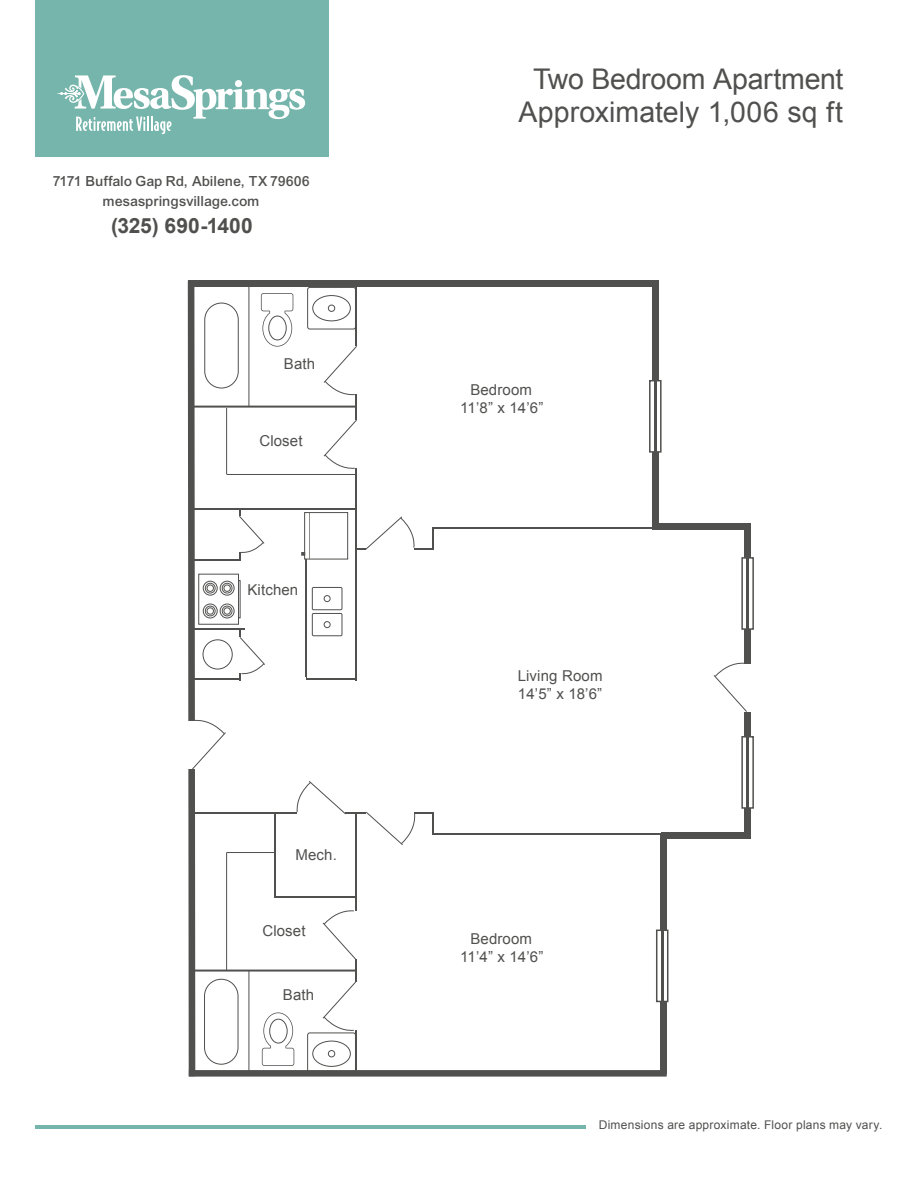
<style>
.page{position:relative;width:918px;height:1188px;background:#fff}
.page>*{position:absolute;margin:0;border:0;box-sizing:border-box;transform-origin:0 0}
.t1{font:28.5px "Arial";letter-spacing:-.005em;color:#50504f}
.t2{font:700 21px "Arial";letter-spacing:.01em;color:#50504f}
.t3{font:15px/18px "Arial";letter-spacing:.01em;color:#50504f;text-align:center}
.t4{font:15px/19.5px "Arial Mdm";letter-spacing:.005em;color:#50504f;text-align:center}
.t5{font:12px "Arial";letter-spacing:.02em;color:#50504f}
</style>
<div class="page">
<hr style="left:35px;top:1126px;width:551px;height:3px;background:#75b5ab">
<div style="left:35px;top:0;width:294px;height:156px;background:#75b5ab"></div>
<svg style="left:57px;top:75px;width:248px;height:59px"></svg>
<div style="left:653px;top:523px;width:97px;height:6px;background:#50504f"></div>
<div style="left:745px;top:523px;width:6px;height:316px;background:#50504f"></div>
<div style="left:662px;top:833px;width:89px;height:6px;background:#50504f"></div>
<div style="left:742px;top:664px;width:13px;height:47px;background:#fff"></div>
<svg style="left:713px;top:662px;width:35px;height:51px"></svg>
<div style="left:741px;top:557px;width:13px;height:73px;background:#fff;border:2px solid #50504f"></div>
<hr style="left:746px;top:558px;width:3px;height:71px;background:#50504f">
<div style="left:741px;top:736px;width:13px;height:73px;background:#fff;border:2px solid #50504f"></div>
<hr style="left:746px;top:736px;width:3px;height:72px;background:#50504f">
<div style="left:656px;top:930px;width:12px;height:72px;background:#50504f"></div>
<svg style="left:188px;top:281px;width:479px;height:796px"></svg>
<div style="left:304px;top:512px;width:44px;height:47px;border:1px solid #50504f"></div>
<svg style="left:239px;top:580px;width:2px;height:38px"></svg>
<svg style="left:198px;top:574px;width:41px;height:51px"></svg>
<div style="left:207px;top:585px;width:7px;height:7px;border:1px solid #50504f;border-radius:50%"></div>
<div style="left:205px;top:583px;width:11px;height:10px;border:1px solid #50504f;border-radius:50%"></div>
<div style="left:203px;top:581px;width:15px;height:15px;border:1px solid #50504f;border-radius:50%"></div>
<div style="left:224px;top:585px;width:7px;height:7px;border:1px solid #50504f;border-radius:50%"></div>
<div style="left:222px;top:583px;width:10px;height:10px;border:1px solid #50504f;border-radius:50%"></div>
<div style="left:220px;top:581px;width:14px;height:15px;border:1px solid #50504f;border-radius:50%"></div>
<div style="left:207px;top:607px;width:7px;height:8px;border:1px solid #50504f;border-radius:50%"></div>
<div style="left:205px;top:606px;width:11px;height:10px;border:1px solid #50504f;border-radius:50%"></div>
<div style="left:203px;top:604px;width:15px;height:14px;border:1px solid #50504f;border-radius:50%"></div>
<div style="left:224px;top:607px;width:7px;height:8px;border:1px solid #50504f;border-radius:50%"></div>
<div style="left:222px;top:606px;width:10px;height:10px;border:1px solid #50504f;border-radius:50%"></div>
<div style="left:220px;top:604px;width:14px;height:14px;border:1px solid #50504f;border-radius:50%"></div>
<div style="left:312px;top:613px;width:30px;height:23px;border:1px solid #50504f"></div>
<div style="left:324px;top:621px;width:7px;height:7px;border:1px solid #50504f;border-radius:50%"></div>
<div style="left:312px;top:587px;width:30px;height:23px;border:1px solid #50504f"></div>
<div style="left:324px;top:595px;width:7px;height:7px;border:1px solid #50504f;border-radius:50%"></div>
<div style="left:241px;top:677px;width:64px;height:8px;background:#fff"></div>
<p class="t4" style="left:53px;top:172px;width:258px">7171 Buffalo Gap Rd, Abilene, TX 79606 mesaspringsvillage.com</p>
<h2 class="t2" style="left:111px;top:212px;width:143px">(325) 690-1400</h2>
<p class="t3" style="left:284px;top:354px;width:33px">Bath</p>
<p class="t3" style="left:259px;top:432px;width:45px">Closet</p>
<p class="t3" style="left:247px;top:581px;width:52px">Kitchen</p>
<p class="t3" style="left:295px;top:846px;width:43px">Mech.</p>
<p class="t3" style="left:262px;top:922px;width:45px">Closet</p>
<p class="t3" style="left:283px;top:985px;width:33px">Bath</p>
<h1 class="t1" style="left:533px;top:60px;width:312px">Two Bedroom Apartment</h1>
<h1 class="t1" style="left:518px;top:94px;width:326px">Approximately 1,006 sq ft</h1>
<p class="t3" style="left:460px;top:381px;width:85px">Bedroom<br>11’8” x 14’6”</p>
<p class="t3" style="left:518px;top:667px;width:86px;text-align:left">Living Room<br>14’5” x 18’6”</p>
<p class="t3" style="left:460px;top:930px;width:85px">Bedroom<br>11’4” x 14’6”</p>
<p class="t5" style="left:599px;top:1117px;width:285px">Dimensions are approximate. Floor plans may vary.</p>
</div>
